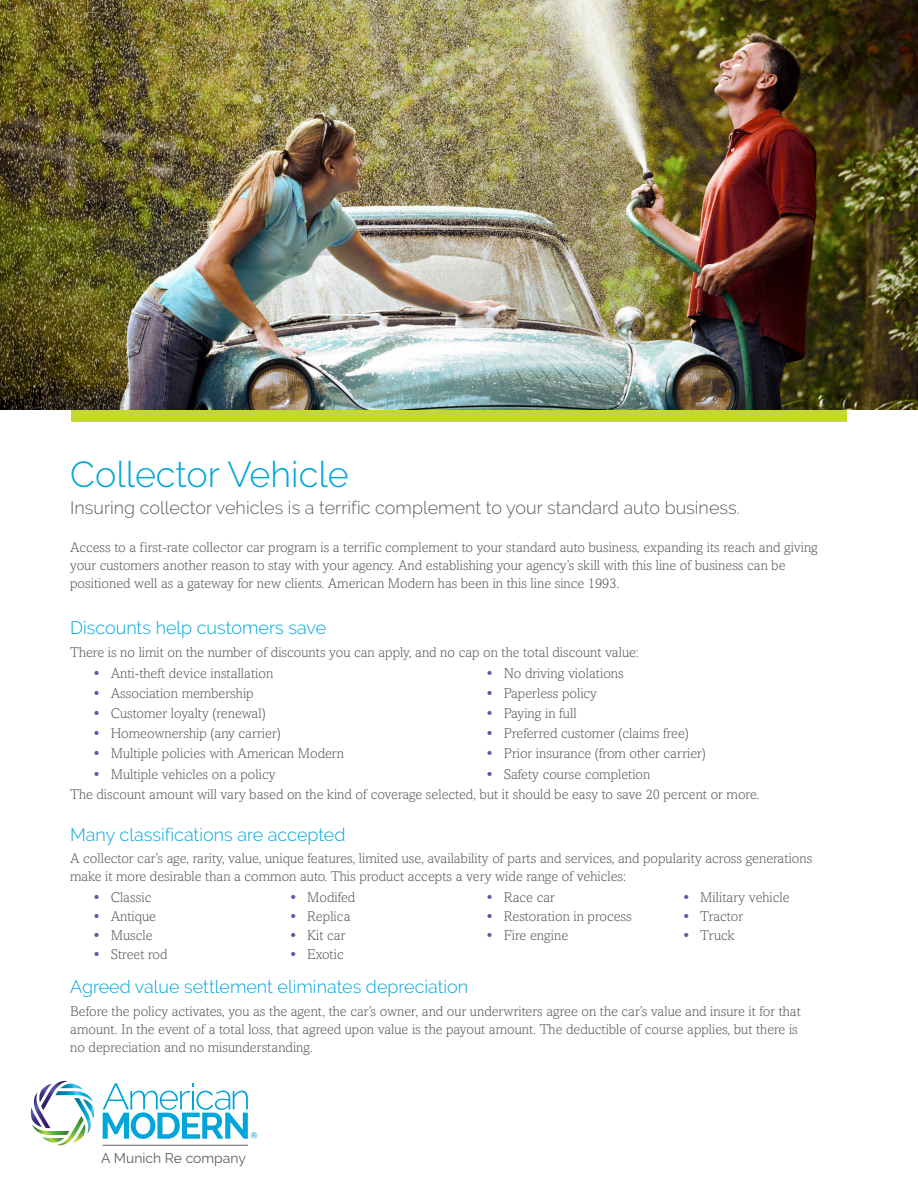
<style>
.page{position:relative;width:918px;height:1188px;background:#fff}
.page>*{position:absolute;margin:0;border:0;box-sizing:border-box;transform-origin:0 0}
.t1{font:300 36px "Raleway";color:#00a5da}
.t2{font:300 18px "Raleway";color:#00a5da}
.t3{font:300 18px "Raleway";color:#5f5f62}
.t4{font:300 14.25px/18px "Amasis MT Pro";color:#5f5f62}
.t5{font:13.95px "Raleway";color:#5f5f62}
.s1{font-weight:700;color:#555ca9}
</style>
<div class="page">
<img style="left:0;top:0;width:918px;height:410px">
<div style="left:71px;top:410px;width:776px;height:12px;background:#c4d82d"></div>
<img style="left:31px;top:1081px;width:63px;height:64px">
<svg style="left:103px;top:1083px;width:154px;height:56px"></svg>
<hr style="left:103px;top:1145px;width:145px;height:1px;background:#5f5f62">
<p class="t1" style="left:70px;top:453px;width:280px">Collector Vehicle</p>
<p class="t3" style="left:70px;top:497px;width:671px">Insuring collector vehicles is a terrific complement to your standard auto business.</p>
<p class="t4" style="left:70px;top:538px;width:749px">Access to a first-rate collector car program is a terrific complement to your standard auto business, expanding its reach and giving your customers another reason to stay with your agency. And establishing your agency’s skill with this line of business can be positioned well as a gateway for new clients. American Modern has been in this line since 1993.</p>
<p class="t2" style="left:70px;top:617px;width:257px">Discounts help customers save</p>
<p class="t4" style="left:70px;top:643px;width:570px">There is no limit on the number of discounts you can apply, and no cap on the total discount value:</p>
<p class="t4" style="left:94px;top:664px;width:181px"><span class="s1">•</span> Anti-theft device installation</p>
<p class="t4" style="left:94px;top:684px;width:161px"><span class="s1">•</span> Association membership</p>
<p class="t4" style="left:94px;top:705px;width:173px"><span class="s1">•</span> Customer loyalty (renewal)</p>
<p class="t4" style="left:94px;top:725px;width:188px"><span class="s1">•</span> Homeownership (any carrier)</p>
<p class="t4" style="left:94px;top:745px;width:252px"><span class="s1">•</span> Multiple policies with American Modern</p>
<p class="t4" style="left:94px;top:765px;width:183px"><span class="s1">•</span> Multiple vehicles on a policy</p>
<p class="t4" style="left:487px;top:664px;width:138px"><span class="s1">•</span> No driving violations</p>
<p class="t4" style="left:487px;top:684px;width:111px"><span class="s1">•</span> Paperless policy</p>
<p class="t4" style="left:487px;top:705px;width:91px"><span class="s1">•</span> Paying in full</p>
<p class="t4" style="left:487px;top:725px;width:203px"><span class="s1">•</span> Preferred customer (claims free)</p>
<p class="t4" style="left:487px;top:745px;width:220px"><span class="s1">•</span> Prior insurance (from other carrier)</p>
<p class="t4" style="left:487px;top:765px;width:165px"><span class="s1">•</span> Safety course completion</p>
<p class="t4" style="left:70px;top:785px;width:691px">The discount amount will vary based on the kind of coverage selected, but it should be easy to save 20 percent or more.</p>
<p class="t2" style="left:70px;top:824px;width:277px">Many classifications are accepted</p>
<p class="t4" style="left:70px;top:849px;width:744px">A collector car’s age, rarity, value, unique features, limited use, availability of parts and services, and popularity across generations make it more desirable than a common auto. This product accepts a very wide range of vehicles:</p>
<p class="t4" style="left:94px;top:888px;width:59px"><span class="s1">•</span> Classic</p>
<p class="t4" style="left:94px;top:908px;width:63px"><span class="s1">•</span> Antique</p>
<p class="t4" style="left:94px;top:927px;width:60px"><span class="s1">•</span> Muscle</p>
<p class="t4" style="left:94px;top:946px;width:75px"><span class="s1">•</span> Street rod</p>
<p class="t4" style="left:291px;top:888px;width:66px"><span class="s1">•</span> Modifed</p>
<p class="t4" style="left:291px;top:908px;width:61px"><span class="s1">•</span> Replica</p>
<p class="t4" style="left:291px;top:927px;width:56px"><span class="s1">•</span> Kit car</p>
<p class="t4" style="left:291px;top:946px;width:54px"><span class="s1">•</span> Exotic</p>
<p class="t4" style="left:684px;top:888px;width:107px"><span class="s1">•</span> Military vehicle</p>
<p class="t4" style="left:684px;top:908px;width:61px"><span class="s1">•</span> Tractor</p>
<p class="t4" style="left:684px;top:927px;width:53px"><span class="s1">•</span> Truck</p>
<p class="t4" style="left:487px;top:888px;width:69px"><span class="s1">•</span> Race car</p>
<p class="t4" style="left:487px;top:908px;width:146px"><span class="s1">•</span> Restoration in process</p>
<p class="t4" style="left:487px;top:927px;width:82px"><span class="s1">•</span> Fire engine</p>
<p class="t2" style="left:70px;top:976px;width:400px">Agreed value settlement eliminates depreciation</p>
<p class="t4" style="left:70px;top:1002px;width:732px">Before the policy activates, you as the agent, the car’s owner, and our underwriters agree on the car’s value and insure it for that amount. In the event of a total loss, that agreed upon value is the payout amount. The deductible of course applies, but there is no depreciation and no misunderstanding.</p>
<p class="t5" style="left:101px;top:1150px;width:146px">A Munich Re company</p>
</div>
